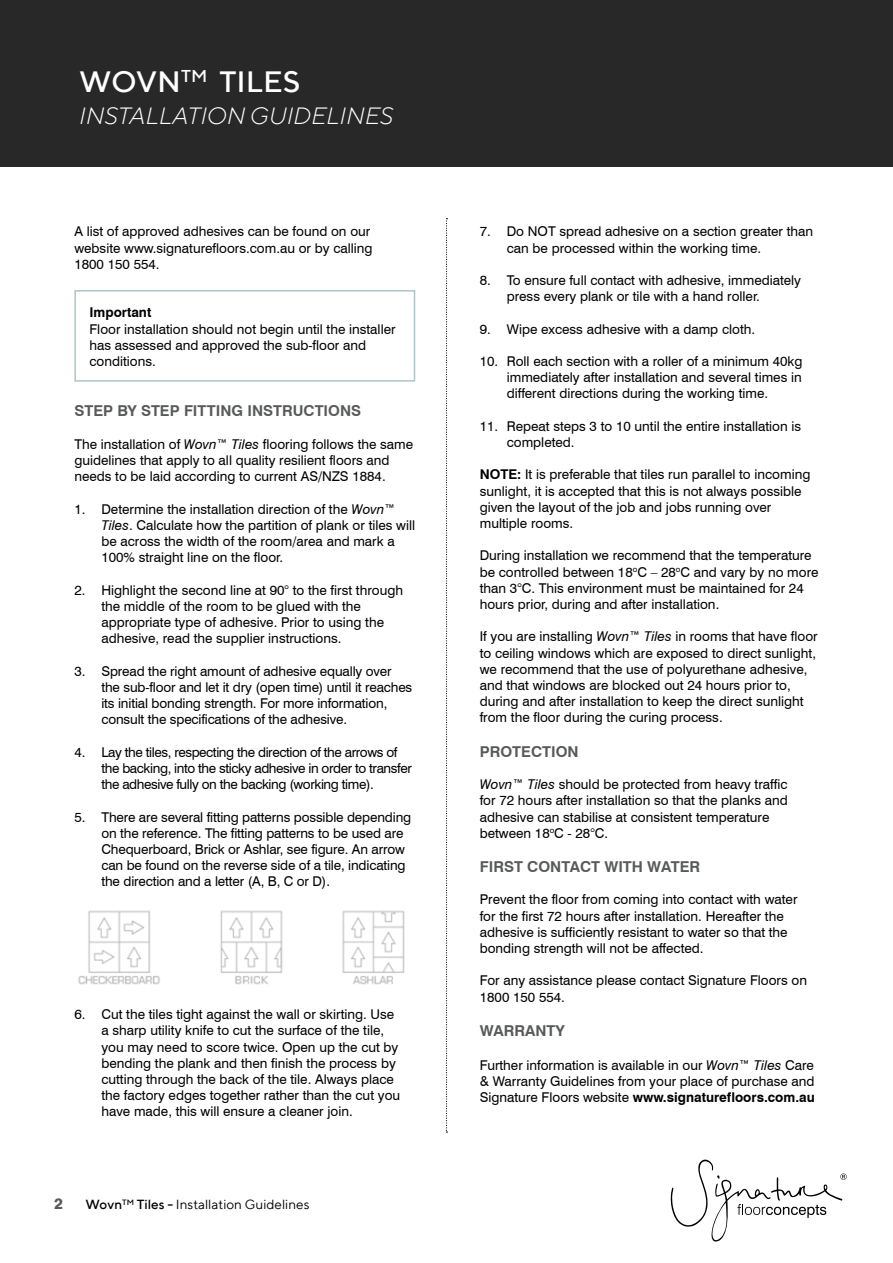
<style>
.page{position:relative;width:893px;height:1263px;background:#fff}
.page>*{position:absolute;margin:0;border:0;box-sizing:border-box;transform-origin:0 0}
.t1{font:500 30px "TT Norms";color:#fff}
.t2{font:italic 300 24px "TT Norms";color:#fff}
.t3{font:700 15px "Swiss 721 BT";color:#58595b}
.t4{font:800 15px "Swiss 721 BT";color:#58595b}
.t5{font:13.5px/16.2px "Swiss 721 BT";color:#000}
.t6{font:13.5px/16.2px "Swiss 721 BT";letter-spacing:-.03em;color:#000}
.t7{font:13.5px "TT Norms";color:#000}
.t8{font:700 13.5px "Swiss 721 BT";color:#000}
.s1{font-style:italic}
.s2{font-weight:500}
.s3{font-weight:700}
</style>
<div class="page">
<div style="left:0;top:0;width:893px;height:166px;background:#292829"></div>
<svg style="left:671px;top:1159px;width:176px;height:82px"></svg>
<svg style="left:446px;top:218px;width:1px;height:914px"></svg>
<img style="left:78px;top:910px;width:327px;height:75px">
<div style="left:74px;top:290px;width:341px;height:92px;border:2px solid #aac6c9"></div>
<h1 class="t1" style="left:79px;top:63px;width:223px">WOVN<sup>TM</sup> TILES</h1>
<h2 class="t2" style="left:79px;top:100px;width:315px">INSTALLATION GUIDELINES</h2>
<p class="t5" style="left:74px;top:223px;width:300px">A list of approved adhesives can be found on our website www.signaturefloors.com.au or by calling<br>1800 150 554.</p>
<p class="t8" style="left:89px;top:304px;width:63px">Important</p>
<p class="t5" style="left:89px;top:321px;width:308px">Floor installation should not begin until the installer has assessed and approved the sub-floor and conditions.</p>
<p class="t3" style="left:74px;top:402px;width:288px">STEP BY STEP FITTING INSTRUCTIONS</p>
<p class="t5" style="left:74px;top:436px;width:340px">The installation of <span class="s1">Wovn™ Tiles</span> flooring follows the same guidelines that apply to all quality resilient floors and needs to be laid according to current AS/NZS 1884.</p>
<p class="t5" style="left:101px;top:501px;width:315px;text-indent:-27px">1. Determine the installation direction of the <span class="s1">Wovn™ Tiles</span>. Calculate how the partition of plank or tiles will be across the width of the room/area and mark a 100% straight line on the floor.</p>
<p class="t5" style="left:101px;top:582px;width:303px;text-indent:-27px">2. Highlight the second line at 90° to the first through the middle of the room to be glued with the appropriate type of adhesive. Prior to using the adhesive, read the supplier instructions.</p>
<p class="t5" style="left:101px;top:663px;width:312px;text-indent:-27px">3. Spread the right amount of adhesive equally over the sub-floor and let it dry (open time) until it reaches its initial bonding strength. For more information, consult the specifications of the adhesive.</p>
<p class="t6" style="left:101px;top:744px;width:312px;text-indent:-27px">4. Lay the tiles, respecting the direction of the arrows of the backing, into the sticky adhesive in order to transfer the adhesive fully on the backing (working time).</p>
<p class="t5" style="left:101px;top:808px;width:311px;text-indent:-27px">5. There are several fitting patterns possible depending on the reference. The fitting patterns to be used are Chequerboard, Brick or Ashlar, see figure. An arrow can be found on the reverse side of a tile, indicating the direction and a letter (A, B, C or D).</p>
<p class="t5" style="left:101px;top:1006px;width:300px;text-indent:-27px">6. Cut the tiles tight against the wall or skirting. Use a sharp utility knife to cut the surface of the tile, you may need to score twice. Open up the cut by bending the plank and then finish the process by cutting through the back of the tile. Always place the factory edges together rather than the cut you have made, this will ensure a cleaner join.</p>
<p class="t4" style="left:54px;top:1195px;width:10px">2</p>
<p class="t7" style="left:86px;top:1196px;width:225px"><span class="s2">Wovn</span><sup>TM</sup> <span class="s2">Tiles -</span> Installation Guidelines</p>
<p class="t5" style="left:507px;top:223px;width:308px;text-indent:-27px">7. Do NOT spread adhesive on a section greater than can be processed within the working time.</p>
<p class="t5" style="left:507px;top:272px;width:296px;text-indent:-27px">8. To ensure full contact with adhesive, immediately press every plank or tile with a hand roller.</p>
<p class="t5" style="left:480px;top:321px;width:277px">9. Wipe excess adhesive with a damp cloth.</p>
<p class="t5" style="left:507px;top:353px;width:297px;text-align:justify;text-indent:-27px">10. Roll each section with a roller of a minimum 40kg immediately after installation and several times in different directions during the working time.</p>
<p class="t5" style="left:507px;top:418px;width:296px;text-indent:-27px">11. Repeat steps 3 to 10 until the entire installation is completed.</p>
<p class="t5" style="left:480px;top:466px;width:332px"><span class="s3">NOTE:</span> It is preferable that tiles run parallel to incoming sunlight, it is accepted that this is not always possible given the layout of the job and jobs running over multiple rooms.</p>
<p class="t5" style="left:480px;top:547px;width:340px">During installation we recommend that the temperature be controlled between 18<sup>o</sup>C – 28<sup>o</sup>C and vary by no more than 3°C. This environment must be maintained for 24 hours prior, during and after installation.</p>
<p class="t5" style="left:480px;top:628px;width:339px">If you are installing <span class="s1">Wovn™ Tiles</span> in rooms that have floor to ceiling windows which are exposed to direct sunlight, we recommend that the use of polyurethane adhesive, and that windows are blocked out 24 hours prior to, during and after installation to keep the direct sunlight from the floor during the curing process.</p>
<p class="t3" style="left:480px;top:742px;width:100px">PROTECTION</p>
<p class="t5" style="left:480px;top:776px;width:309px"><span class="s1">Wovn™ Tiles</span> should be protected from heavy traffic for 72 hours after installation so that the planks and adhesive can stabilise at consistent temperature between 18<sup>o</sup>C - 28°C.</p>
<p class="t3" style="left:480px;top:857px;width:222px">FIRST CONTACT WITH WATER</p>
<p class="t5" style="left:480px;top:891px;width:319px">Prevent the floor from coming into contact with water for the first 72 hours after installation. Hereafter the adhesive is sufficiently resistant to water so that the bonding strength will not be affected.</p>
<p class="t5" style="left:480px;top:972px;width:329px">For any assistance please contact Signature Floors on<br>1800 150 554.</p>
<p class="t3" style="left:480px;top:1021px;width:87px">WARRANTY</p>
<p class="t5" style="left:480px;top:1057px;width:337px;text-align:justify">Further information is available in our <span class="s1">Wovn™ Tiles</span> Care &amp; Warranty Guidelines from your place of purchase and Signature Floors website <span class="s3">www.signaturefloors.com.au</span></p>
</div>
